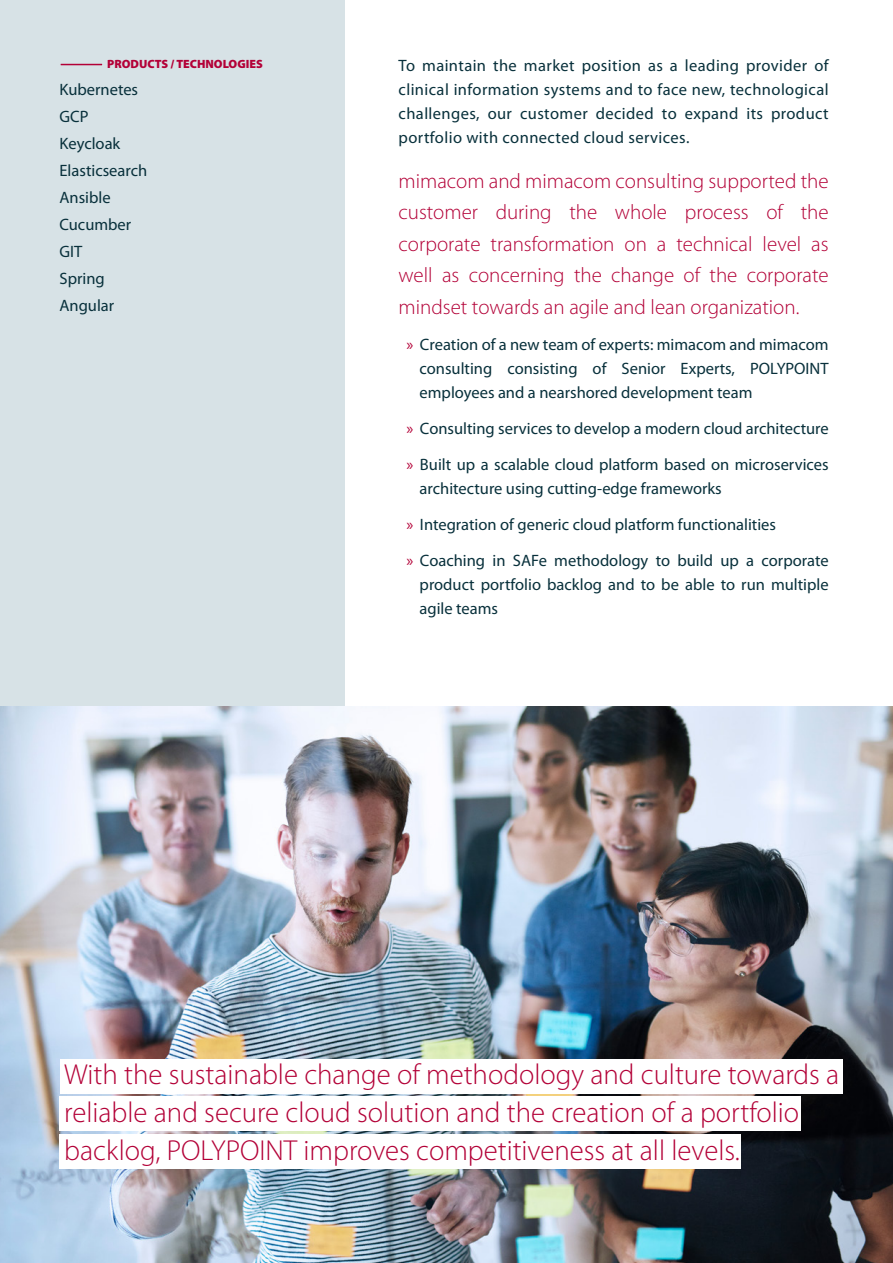
<style>
.page{position:relative;width:893px;height:1263px;background:#fff}
.page>*{position:absolute;margin:0;border:0;box-sizing:border-box;transform-origin:0 0}
.t1{font:300 28.95px/38px "Myriad Pro";color:#b30037}
.t2{font:300 21px/31.5px "Myriad Pro";color:#b30037;text-align:justify}
.t3{font:16.5px/27px "Myriad Pro";color:#08303b}
.t4{font:900 12px "Myriad Pro";color:#b30037}
.s1{color:#b30037}
</style>
<div class="page">
<div style="left:0;top:0;width:344px;height:726px;background:#d7e2e6"></div>
<img style="left:0;top:707px;width:893px;height:556px">
<div style="left:60px;top:1134px;width:681px;height:34px;background:#fff"></div>
<div style="left:60px;top:1059px;width:782px;height:35px;background:#fff"></div>
<div style="left:60px;top:1096px;width:741px;height:35px;background:#fff"></div>
<hr style="left:61px;top:64px;width:41px;height:1px;background:#b30037">
<p class="t4" style="left:107px;top:56px;width:157px">PRODUCTS / TECHNOLOGIES</p>
<p class="t3" style="left:60px;top:75px;width:89px">Kubernetes<br>GCP<br>Keycloak<br>Elasticsearch<br>Ansible<br>Cucumber<br>GIT<br>Spring<br>Angular</p>
<p class="t3" style="left:399px;top:53px;width:432px;line-height:24px;text-align:justify">To maintain the market position as a leading provider of clinical information systems and to face new, technological challenges, our customer decided to expand its product portfolio with connected cloud services.</p>
<p class="t2" style="left:399px;top:165px;width:432px">mimacom and mimacom consulting supported the customer during the whole process of the corporate transformation on a technical level as well as concerning the change of the corporate mindset towards an agile and lean organization.</p>
<p class="t3" style="left:420px;top:332px;width:411px;line-height:24px;text-align:justify;text-indent:-13px"><span class="s1">»</span> Creation of a new team of experts: mimacom and mimacom consulting consisting of Senior Experts, POLYPOINT employees and a nearshored development team</p>
<p class="t3" style="left:406px;top:410px;width:424px;line-height:36px"><span class="s1">»</span> Consulting services to develop a modern cloud architecture <span class="s1">»</span> Built up a scalable cloud platform based on microservices</p>
<p class="t3" style="left:406px;top:470px;width:424px;line-height:36px;text-indent:13px">architecture using cutting-edge frameworks<br><span class="s1">»</span> Integration of generic cloud platform functionalities<br><span class="s1">»</span> Coaching in SAFe methodology to build up a corporate</p>
<p class="t3" style="left:420px;top:572px;width:411px;line-height:24px">product portfolio backlog and to be able to run multiple agile teams</p>
<h1 class="t1" style="left:64px;top:1055px;width:777px">With the sustainable change of methodology and culture towards a reliable and secure cloud solution and the creation of a portfolio backlog, POLYPOINT improves competitiveness at all levels.</h1>
</div>
